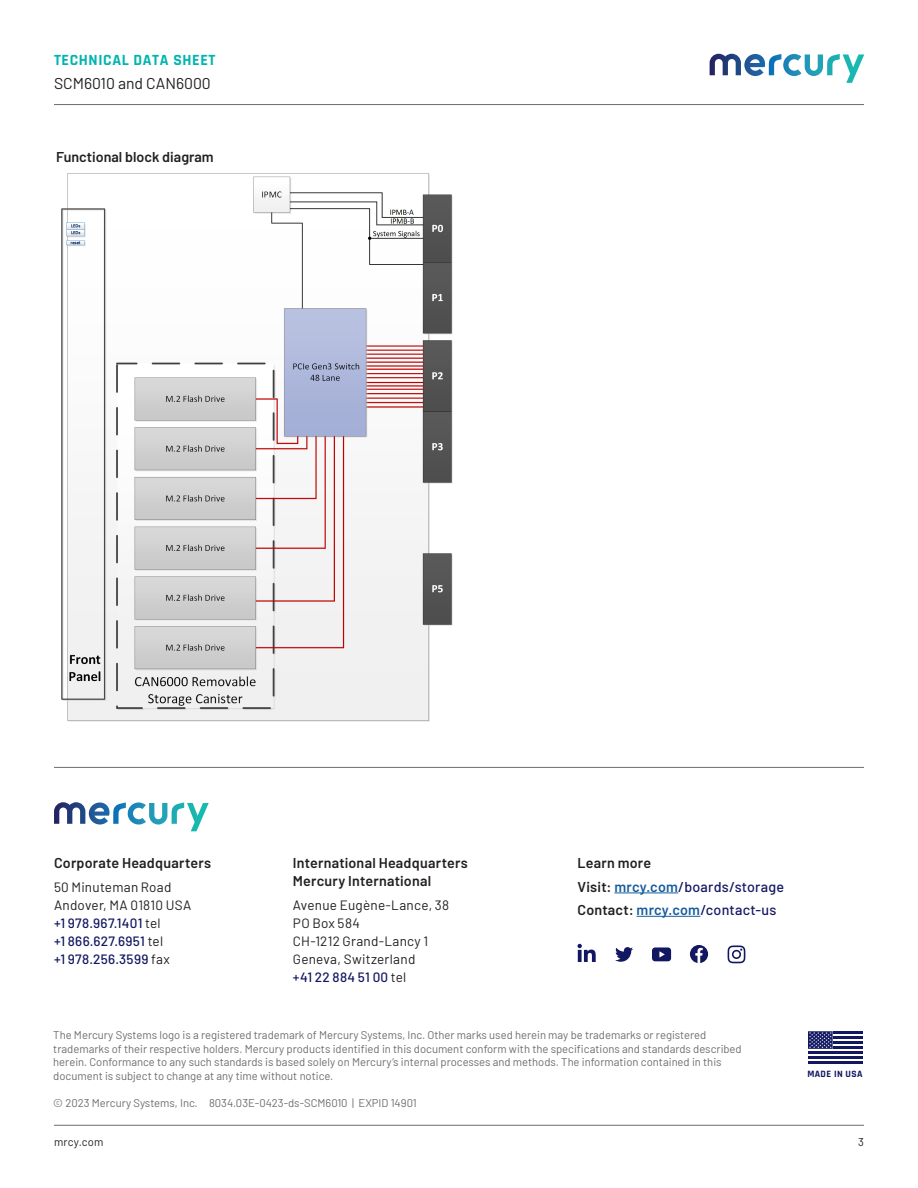
<style>
.page{position:relative;width:918px;height:1188px;background:#fff}
.page>*{position:absolute;margin:0;border:0;box-sizing:border-box;transform-origin:0 0}
.t1{font:700 15.75px "Rajdhani";letter-spacing:.04em;color:#00b5ae}
.t2{font:15.75px "Barlow";color:#231f20}
.h4_-_subhead{font:600 14.25px/18px "Barlow";letter-spacing:.015em;color:#231f20}
.h4_-_subhead-2{font:500 14.25px "Barlow";letter-spacing:.02em;color:#121761}
.b3_-_body_9pt{font:13.5px/18px "Barlow";letter-spacing:.015em;color:#231f20}
.copyright{font:11.25px/13.5px "Barlow";color:#6c6d70}
.t3{font:11.25px "Barlow";letter-spacing:.015em;color:#231f20}
.t4{font:700 9.75px "Rajdhani";letter-spacing:.04em;color:#121761}
.s1{font-weight:500;color:#121761}
.s2{font-weight:600;color:#231f20}
.s3{font-weight:600;color:#175d9e}
</style>
<div class="page">
<hr style="left:54px;top:1125px;width:810px;height:1px;background:#6c6d70">
<hr style="left:54px;top:104px;width:810px;height:1px;background:#6c6d70">
<svg style="left:710px;top:54px;width:154px;height:29px"></svg>
<img style="left:62px;top:173px;width:390px;height:548px">
<svg style="left:54px;top:802px;width:155px;height:29px"></svg>
<hr style="left:54px;top:767px;width:810px;height:1px;background:#6c6d70">
<hr style="left:614px;top:893px;width:64px;height:1px;background:#175d9e">
<hr style="left:637px;top:916px;width:63px;height:1px;background:#175d9e">
<svg style="left:728px;top:946px;width:17px;height:17px"></svg>
<svg style="left:578px;top:944px;width:18px;height:18px"></svg>
<div style="left:690px;top:945px;width:18px;height:18px;background:#121761;border-radius:50%"></div>
<svg style="left:695px;top:948px;width:8px;height:16px"></svg>
<svg style="left:615px;top:947px;width:18px;height:15px"></svg>
<div style="left:652px;top:947px;width:19px;height:14px;background:#121761;border-radius:3px"></div>
<svg style="left:659px;top:951px;width:6px;height:7px"></svg>
<svg style="left:808px;top:1031px;width:25px;height:18px"></svg>
<hr style="left:833px;top:1031px;width:29px;height:3px;background:#121761">
<hr style="left:833px;top:1036px;width:29px;height:3px;background:#121761">
<hr style="left:833px;top:1041px;width:29px;height:3px;background:#121761">
<hr style="left:833px;top:1046px;width:29px;height:3px;background:#121761">
<hr style="left:808px;top:1051px;width:54px;height:3px;background:#121761">
<hr style="left:808px;top:1056px;width:54px;height:3px;background:#121761">
<hr style="left:808px;top:1061px;width:54px;height:3px;background:#121761">
<h1 class="t1" style="left:54px;top:51px;width:163px">TECHNICAL DATA SHEET</h1>
<h1 class="t2" style="left:54px;top:72px;width:158px">SCM6010 and CAN6000</h1>
<p class="h4_-_subhead" style="left:56px;top:147px;width:159px">Functional block diagram</p>
<p class="h4_-_subhead" style="left:54px;top:853px;width:159px">Corporate Headquarters</p>
<p class="b3_-_body_9pt" style="left:54px;top:877px;width:139px">50 Minuteman Road<br>Andover, MA 01810 USA <span class="s1">+1 978.967.1401</span> tel<br><span class="s1">+1 866.627.6951</span> tel<br><span class="s1">+1 978.256.3599</span> fax</p>
<p class="h4_-_subhead" style="left:293px;top:853px;width:176px">International Headquarters<br>Mercury International</p>
<p class="b3_-_body_9pt" style="left:293px;top:895px;width:158px">Avenue Eugène-Lance, 38<br>PO Box 584<br>CH-1212 Grand-Lancy 1<br>Geneva, Switzerland<br><span class="s1">+41 22 884 51 00</span> tel</p>
<p class="h4_-_subhead" style="left:578px;top:853px;width:75px">Learn more</p>
<p class="h4_-_subhead-2" style="left:578px;top:876px;width:208px"><span class="s2">Visit:</span> <span class="s3">mrcy.com</span>/boards/storage</p>
<p class="h4_-_subhead-2" style="left:578px;top:900px;width:200px"><span class="s2">Contact:</span> <span class="s3">mrcy.com</span>/contact-us</p>
<p class="copyright" style="left:53px;top:1028px;width:690px">The Mercury Systems logo is a registered trademark of Mercury Systems, Inc. Other marks used herein may be trademarks or registered trademarks of their respective holders. Mercury products identified in this document conform with the specifications and standards described herein. Conformance to any such standards is based solely on Mercury’s internal processes and methods. The information contained in this document is subject to change at any time without notice.</p>
<p class="copyright" style="left:53px;top:1095px;width:365px">© 2023 Mercury Systems, Inc. 8034.03E-0423-ds-SCM6010 | EXPID 14901</p>
<p class="t4" style="left:807px;top:1068px;width:57px">MADE IN USA</p>
<p class="t3" style="left:54px;top:1134px;width:51px">mrcy.com</p>
<p class="t3" style="left:858px;top:1134px;width:7px">3</p>
</div>
